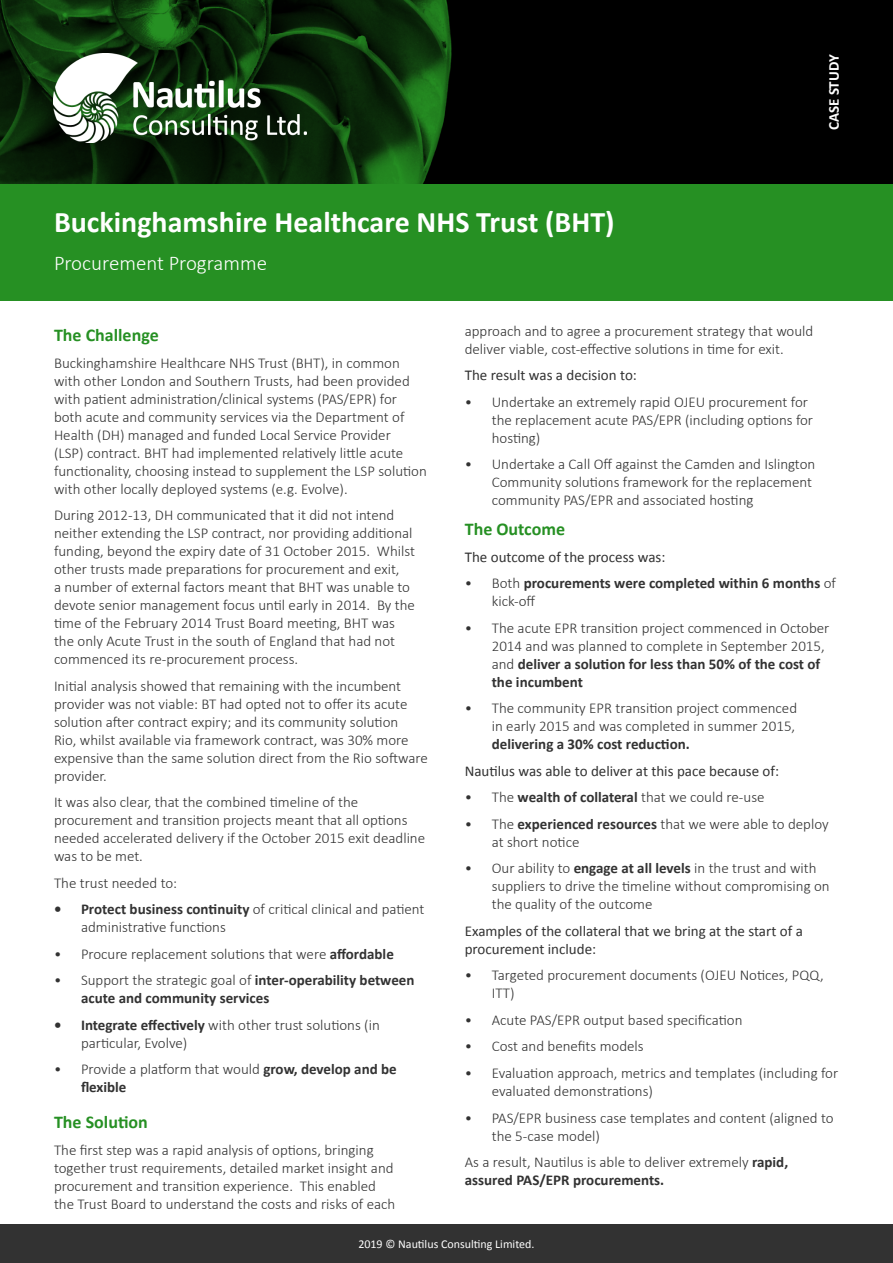
<style>
.page{position:relative;width:893px;height:1263px;background:#fff}
.page>*{position:absolute;margin:0;border:0;box-sizing:border-box;transform-origin:0 0}
.t1{font:700 30px "Calibri";color:#fff}
.t2{font:300 21px "Calibri";color:#fff}
.t3{font:700 18px "Calibri";color:#269023}
.t4{font:300 15px/18px "Calibri";color:#323232}
.t5{font:15px/18px "Calibri";color:#323232}
.t6{font:700 15px/18px "Calibri";color:#323232}
.t7{font:700 15px "Calibri";color:#fff}
.t8{font:12px "Calibri";color:#fff}
.s1{font-weight:300}
.s2{font-weight:700}
</style>
<div class="page">
<svg style="left:0;top:0;width:893px;height:185px;fill:#000"></svg>
<div style="left:0;top:185px;width:893px;height:116px;background:#269023"></div>
<div style="left:0;top:1224px;width:893px;height:39px;background:#323232"></div>
<img style="left:54px;top:54px;width:253px;height:88px">
<h1 class="t1" style="left:54px;top:203px;width:562px">Buckinghamshire Healthcare NHS Trust (BHT)</h1>
<h2 class="t2" style="left:54px;top:250px;width:215px">Procurement Programme</h2>
<p class="t7" style="left:824px;top:130px;width:77px;rotate:-90deg">CASE STUDY</p>
<p class="t4" style="left:465px;top:322px;width:350px">approach and to agree a procurement strategy that would deliver viable, cost-effective solutions in time for exit.</p>
<p class="t5" style="left:465px;top:366px;width:174px">The result was a decision to:</p>
<p class="t4" style="left:492px;top:393px;width:323px;text-indent:-27px">• Undertake an extremely rapid OJEU procurement for the replacement acute PAS/EPR (including options for hosting)</p>
<p class="t4" style="left:492px;top:455px;width:325px;text-indent:-27px">• Undertake a Call Off against the Camden and Islington<br>Community solutions framework for the replacement community PAS/EPR and associated hosting</p>
<p class="t3" style="left:465px;top:518px;width:102px">The Outcome</p>
<p class="t5" style="left:465px;top:547px;width:202px">The outcome of the process was:</p>
<p class="t6" style="left:492px;top:574px;width:346px;text-indent:-27px"><span class="s1">• Both</span> procurements were completed within 6 months <span class="s1">of kick-off</span></p>
<p class="t4" style="left:492px;top:619px;width:339px;text-indent:-27px">• The acute EPR transition project commenced in October 2014 and was planned to complete in September 2015, and <span class="s2">deliver a solution for less than 50% of the cost of the incumbent</span></p>
<p class="t4" style="left:465px;top:699px;width:334px;text-align:right">• The community EPR transition project commenced in early 2015 and was completed in summer 2015,</p>
<p class="t6" style="left:492px;top:735px;width:200px">delivering a 30% cost reduction.</p>
<p class="t5" style="left:465px;top:761px;width:316px">Nautilus was able to deliver at this pace because of:</p>
<p class="t4" style="left:465px;top:788px;width:301px">• The <span class="s2">wealth of collateral</span> that we could re-use</p>
<p class="t4" style="left:492px;top:815px;width:338px;text-indent:-27px">• The <span class="s2">experienced resources</span> that we were able to deploy at short notice</p>
<p class="t4" style="left:492px;top:859px;width:339px;text-indent:-27px">• Our ability to <span class="s2">engage at all levels</span> in the trust and with suppliers to drive the timeline without compromising on the quality of the outcome</p>
<p class="t5" style="left:465px;top:921px;width:340px">Examples of the collateral that we bring at the start of a procurement include:</p>
<p class="t4" style="left:492px;top:966px;width:334px;text-indent:-27px">• Targeted procurement documents (OJEU Notices, PQQ,<br>ITT)</p>
<p class="t4" style="left:465px;top:1011px;width:279px">• Acute PAS/EPR output based specification</p>
<p class="t4" style="left:465px;top:1037px;width:180px">• Cost and benefits models</p>
<p class="t4" style="left:492px;top:1064px;width:348px;text-indent:-27px">• Evaluation approach, metrics and templates (including for evaluated demonstrations)</p>
<p class="t4" style="left:492px;top:1108px;width:343px;text-indent:-27px">• PAS/EPR business case templates and content (aligned to the 5-case model)</p>
<p class="t4" style="left:465px;top:1153px;width:325px">As a result, Nautilus is able to deliver extremely <span class="s2">rapid, assured PAS/EPR procurements.</span></p>
<p class="t3" style="left:54px;top:324px;width:106px">The Challenge</p>
<p class="t4" style="left:54px;top:354px;width:374px">Buckinghamshire Healthcare NHS Trust (BHT), in common with other London and Southern Trusts, had been provided with patient administration/clinical systems (PAS/EPR) for both acute and community services via the Department of Health (DH) managed and funded Local Service Provider<br>(LSP) contract. BHT had implemented relatively little acute functionality, choosing instead to supplement the LSP solution with other locally deployed systems (e.g. Evolve).</p>
<p class="t4" style="left:54px;top:506px;width:363px">During 2012-13, DH communicated that it did not intend neither extending the LSP contract, nor providing additional funding, beyond the expiry date of 31 October 2015. Whilst other trusts made preparations for procurement and exit,<br>a number of external factors meant that BHT was unable to devote senior management focus until early in 2014. By the time of the February 2014 Trust Board meeting, BHT was the only Acute Trust in the south of England that had not commenced its re-procurement process.</p>
<p class="t4" style="left:54px;top:677px;width:375px">Initial analysis showed that remaining with the incumbent provider was not viable: BT had opted not to offer its acute solution after contract expiry; and its community solution<br>Rio, whilst available via framework contract, was 30% more expensive than the same solution direct from the Rio software provider.</p>
<p class="t4" style="left:54px;top:793px;width:373px">It was also clear, that the combined timeline of the procurement and transition projects meant that all options needed accelerated delivery if the October 2015 exit deadline was to be met.</p>
<p class="t4" style="left:54px;top:874px;width:125px">The trust needed to:</p>
<p class="t4" style="left:81px;top:900px;width:345px;text-indent:-27px"><span class="s2">• Protect business continuity</span> of critical clinical and patient administrative functions</p>
<p class="t4" style="left:54px;top:945px;width:341px">• Procure replacement solutions that were <span class="s2">affordable</span></p>
<p class="t6" style="left:81px;top:971px;width:335px;text-indent:-27px"><span class="s1">• Support the strategic goal of</span> inter-operability between acute and community services</p>
<p class="t4" style="left:81px;top:1016px;width:300px;text-indent:-27px"><span class="s2">• Integrate effectively</span> with other trust solutions (in particular, Evolve)</p>
<p class="t4" style="left:81px;top:1060px;width:317px;text-indent:-27px">• Provide a platform that would <span class="s2">grow, develop and be flexible</span></p>
<p class="t3" style="left:54px;top:1111px;width:95px">The Solution</p>
<p class="t4" style="left:54px;top:1140px;width:343px">The first step was a rapid analysis of options, bringing together trust requirements, detailed market insight and procurement and transition experience. This enabled the Trust Board to understand the costs and risks of each</p>
<p class="t8" style="left:358px;top:1237px;width:178px">2019 © Nautilus Consulting Limited.</p>
</div>
